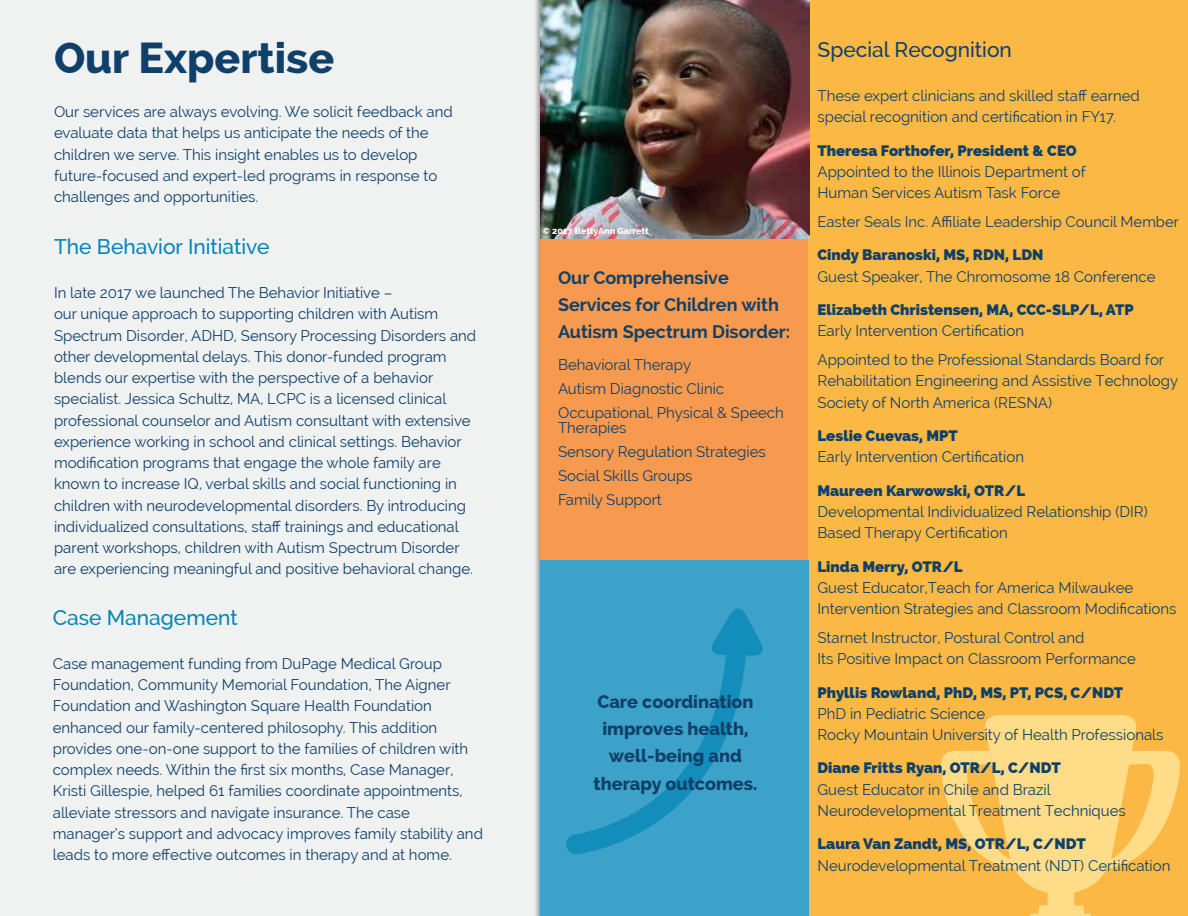
<style>
.page{position:relative;width:1188px;height:916px;background:#f0f1f1}
.page>*{position:absolute;margin:0;border:0;box-sizing:border-box;transform-origin:0 0}
.t1{font:800 43.2px "Raleway";color:#0f406a}
.t2{font:500 21.3px "Raleway";color:#0085b7}
.t3{font:500 21.3px "Raleway";color:#0f406a}
.t4{font:700 18.15px/27.3px "Raleway";color:#0f406a}
.t5{font:800 18.15px/27.3px "Raleway";color:#0f406a;text-align:center}
.t6{font:15.15px/21.3px "Raleway";color:#0f406a}
.t7{font:800 15.15px "Raleway";color:#0f406a}
.t8{font:15px "Raleway";color:#0f406a}
.t9{font:800 9.15px "Raleway";color:#fff}
</style>
<div class="page">
<img style="left:535px;top:0;width:5px;height:916px">
<div style="left:540px;top:0;width:269px;height:916px;background:#f79a4f"></div>
<div style="left:809px;top:0;width:379px;height:916px;background:#fcb845"></div>
<svg style="left:941px;top:715px;width:239px;height:201px;fill:#fedc88"></svg>
<div style="left:540px;top:560px;width:269px;height:356px;background:#3da2c9"></div>
<svg style="left:566px;top:608px;width:197px;height:246px"></svg>
<img style="left:540px;top:0;width:270px;height:238px">
<h1 class="t1" style="left:54px;top:40px;width:282px">Our Expertise</h1>
<p class="t6" style="left:54px;top:102px;width:400px">Our services are always evolving. We solicit feedback and evaluate data that helps us anticipate the needs of the children we serve. This insight enables us to develop future-focused and expert-led programs in response to challenges and opportunities.</p>
<h2 class="t2" style="left:54px;top:238px;width:217px">The Behavior Initiative</h2>
<p class="t6" style="left:54px;top:283px;width:424px">In late 2017 we launched The Behavior Initiative –<br>our unique approach to supporting children with Autism Spectrum Disorder, ADHD, Sensory Processing Disorders and other developmental delays. This donor-funded program blends our expertise with the perspective of a behavior specialist. Jessica Schultz, MA, LCPC is a licensed clinical professional counselor and Autism consultant with extensive experience working in school and clinical settings. Behavior modification programs that engage the whole family are known to increase IQ, verbal skills and social functioning in children with neurodevelopmental disorders. By introducing individualized consultations, staff trainings and educational parent workshops, children with Autism Spectrum Disorder are experiencing meaningful and positive behavioral change.</p>
<h2 class="t2" style="left:53px;top:609px;width:186px">Case Management</h2>
<p class="t6" style="left:53px;top:653px;width:432px">Case management funding from DuPage Medical Group Foundation, Community Memorial Foundation, The Aigner Foundation and Washington Square Health Foundation enhanced our family-centered philosophy. This addition provides one-on-one support to the families of children with complex needs. Within the first six months, Case Manager, Kristi Gillespie, helped 61 families coordinate appointments, alleviate stressors and navigate insurance. The case manager’s support and advocacy improves family stability and leads to more effective outcomes in therapy and at home.</p>
<p class="t9" style="left:542px;top:227px;width:108px">© 2017 BettyAnn Garrett</p>
<p class="t4" style="left:558px;top:264px;width:234px">Our Comprehensive<br>Services for Children with<br>Autism Spectrum Disorder:</p>
<p class="t6" style="left:558px;top:353px;width:227px;line-height:24px">Behavioral Therapy<br>Autism Diagnostic Clinic<br>Occupational, Physical &amp; Speech</p>
<p class="t6" style="left:558px;top:416px;width:209px;line-height:24px">Therapies<br>Sensory Regulation Strategies<br>Social Skills Groups<br>Family Support</p>
<p class="t5" style="left:594px;top:689px;width:165px">Care coordination improves health, well-being and therapy outcomes.</p>
<h2 class="t3" style="left:818px;top:41px;width:196px">Special Recognition</h2>
<p class="t6" style="left:818px;top:85px;width:324px">These expert clinicians and skilled staff earned special recognition and certification in FY17.</p>
<p class="t7" style="left:818px;top:144px;width:261px">Theresa Forthofer, President &amp; CEO</p>
<p class="t6" style="left:818px;top:162px;width:270px">Appointed to the Illinois Department of<br>Human Services Autism Task Force</p>
<p class="t8" style="left:818px;top:213px;width:363px">Easter Seals Inc. Affiliate Leadership Council Member</p>
<p class="t7" style="left:818px;top:249px;width:227px">Cindy Baranoski, MS, RDN, LDN</p>
<p class="t6" style="left:818px;top:266px;width:340px">Guest Speaker, The Chromosome 18 Conference</p>
<p class="t7" style="left:818px;top:304px;width:318px">Elizabeth Christensen, MA, CCC-SLP/L, ATP</p>
<p class="t6" style="left:818px;top:316px;width:348px;line-height:28.8px">Early Intervention Certification<br>Appointed to the Professional Standards Board for</p>
<p class="t6" style="left:818px;top:371px;width:362px">Rehabilitation Engineering and Assistive Technology<br>Society of North America (RESNA)</p>
<p class="t7" style="left:818px;top:430px;width:142px">Leslie Cuevas, MPT</p>
<p class="t6" style="left:818px;top:446px;width:208px">Early Intervention Certification</p>
<p class="t7" style="left:818px;top:484px;width:209px">Maureen Karwowski, OTR/L</p>
<p class="t6" style="left:818px;top:502px;width:332px">Developmental Individualized Relationship (DIR)<br>Based Therapy Certification</p>
<p class="t7" style="left:818px;top:560px;width:147px">Linda Merry, OTR/L</p>
<p class="t6" style="left:818px;top:577px;width:361px">Guest Educator,Teach for America Milwaukee<br>Intervention Strategies and Classroom Modifications</p>
<p class="t6" style="left:818px;top:628px;width:320px">Starnet Instructor, Postural Control and<br>Its Positive Impact on Classroom Performance</p>
<p class="t7" style="left:818px;top:686px;width:307px">Phyllis Rowland, PhD, MS, PT, PCS, C/NDT</p>
<p class="t6" style="left:818px;top:703px;width:348px">PhD in Pediatric Science<br>Rocky Mountain University of Health Professionals</p>
<p class="t7" style="left:818px;top:762px;width:245px">Diane Fritts Ryan, OTR/L, C/NDT</p>
<p class="t6" style="left:818px;top:779px;width:310px">Guest Educator in Chile and Brazil<br>Neurodevelopmental Treatment Techniques</p>
<p class="t7" style="left:818px;top:838px;width:270px">Laura Van Zandt, MS, OTR/L, C/NDT</p>
<p class="t6" style="left:818px;top:854px;width:354px">Neurodevelopmental Treatment (NDT) Certification</p>
</div>
